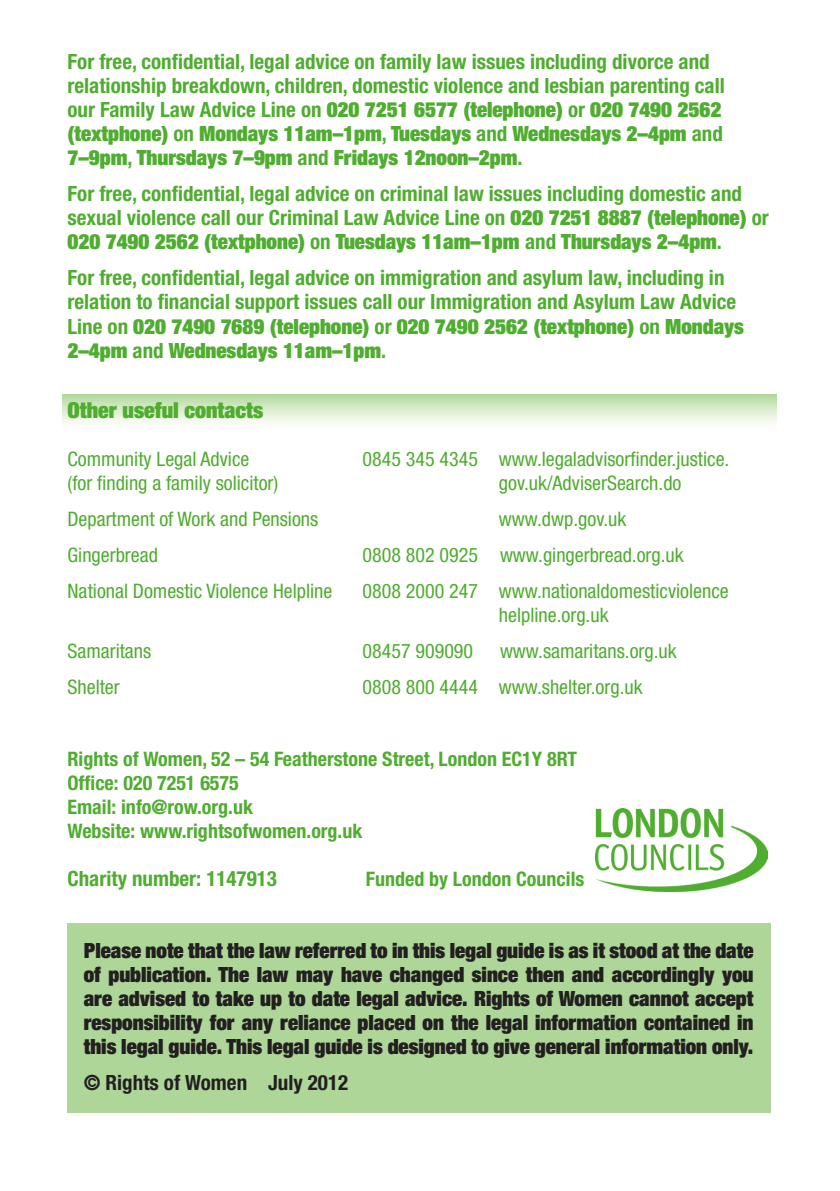
<style>
.page{position:relative;width:840px;height:1191px;background:#fff}
.page>*{position:absolute;margin:0;border:0;box-sizing:border-box;transform-origin:0 0}
.t1{font:900 expanded 22px "Helvetica Neue";color:#4fad2f}
.t2{font:700 condensed 21px/24px "Helvetica Neue";color:#4fad2f}
.t3{font:900 expanded 21px/24px "Helvetica Neue";color:#231f20;text-align:justify}
.t4{font:700 condensed 21px "Helvetica Neue";color:#231f20}
.t5{font:condensed 20px/24px "Helvetica Neue";color:#4fad2f}
.t6{font:700 condensed 20px/24px "Helvetica Neue";color:#4fad2f}
.s1{font-weight:900;font-stretch:expanded}
</style>
<div class="page">
<svg style="left:62px;top:394px;width:714px;height:30px"></svg>
<div style="left:67px;top:923px;width:703px;height:189px;background:#add698"></div>
<hr style="left:839px;top:0;width:1px;height:394px;background:#4fad2f">
<img style="left:595px;top:808px;width:172px;height:84px">
<p class="t2" style="left:67px;top:50px;width:658px">For free, confidential, legal advice on family law issues including divorce and relationship breakdown, children, domestic violence and lesbian parenting call our Family Law Advice Line on <span class="s1">020 7251 6577 (telephone)</span> or <span class="s1">020 7490 2562 (textphone)</span> on <span class="s1">Mondays 11am–1pm</span>, <span class="s1">Tuesdays</span> and <span class="s1">Wednesdays 2–4pm</span> and <span class="s1">7–9pm</span>, <span class="s1">Thursdays 7–9pm</span> and <span class="s1">Fridays 12noon–2pm</span>.</p>
<p class="t2" style="left:67px;top:182px;width:702px">For free, confidential, legal advice on criminal law issues including domestic and sexual violence call our Criminal Law Advice Line on <span class="s1">020 7251 8887 (telephone)</span> or<br><span class="s1">020 7490 2562 (textphone)</span> on <span class="s1">Tuesdays 11am–1pm</span> and <span class="s1">Thursdays 2–4pm</span>.</p>
<p class="t2" style="left:67px;top:266px;width:677px">For free, confidential, legal advice on immigration and asylum law, including in relation to financial support issues call our Immigration and Asylum Law Advice Line on <span class="s1">020 7490 7689 (telephone)</span> or <span class="s1">020 7490 2562 (textphone)</span> on <span class="s1">Mondays 2–4pm</span> and <span class="s1">Wednesdays 11am–1pm</span>.</p>
<p class="t1" style="left:67px;top:395px;width:197px">Other useful contacts</p>
<p class="t5" style="left:67px;top:446px;width:183px">Community Legal Advice</p>
<p class="t5" style="left:362px;top:446px;width:368px">0845 345 4345 www.legaladvisorfinder.justice.</p>
<p class="t5" style="left:67px;top:470px;width:212px">(for finding a family solicitor)</p>
<p class="t5" style="left:498px;top:470px;width:184px">gov.uk/AdviserSearch.do</p>
<p class="t5" style="left:67px;top:506px;width:252px">Department of Work and Pensions</p>
<p class="t5" style="left:498px;top:506px;width:129px">www.dwp.gov.uk</p>
<p class="t5" style="left:67px;top:542px;width:92px">Gingerbread</p>
<p class="t5" style="left:362px;top:542px;width:322px">0808 802 0925 www.gingerbread.org.uk</p>
<p class="t5" style="left:67px;top:578px;width:266px">National Domestic Violence Helpline</p>
<p class="t5" style="left:498px;top:578px;width:231px;text-indent:-136px">0808 2000 247 www.nationaldomesticviolence helpline.org.uk</p>
<p class="t5" style="left:67px;top:638px;width:85px">Samaritans</p>
<p class="t5" style="left:362px;top:638px;width:112px">08457 909090</p>
<p class="t5" style="left:499px;top:638px;width:178px">www.samaritans.org.uk</p>
<p class="t5" style="left:67px;top:674px;width:54px">Shelter</p>
<p class="t5" style="left:362px;top:674px;width:281px">0808 800 4444 www.shelter.org.uk</p>
<p class="t6" style="left:67px;top:746px;width:511px">Rights of Women, 52 – 54 Featherstone Street, London EC1Y 8RT Office: 020 7251 6575<br>Email: info@row.org.uk<br>Website: www.rightsofwomen.org.uk</p>
<p class="t2" style="left:67px;top:866px;width:211px">Charity number: 1147913</p>
<p class="t6" style="left:365px;top:867px;width:220px">Funded by London Councils</p>
<p class="t3" style="left:84px;top:937px;width:671px">Please note that the law referred to in this legal guide is as it stood at the date of publication. The law may have changed since then and accordingly you are advised to take up to date legal advice. Rights of Women cannot accept responsibility for any reliance placed on the legal information contained in this legal guide. This legal guide is designed to give general information only.</p>
<p class="t4" style="left:84px;top:1069px;width:266px">© Rights of Women July 2012</p>
</div>
